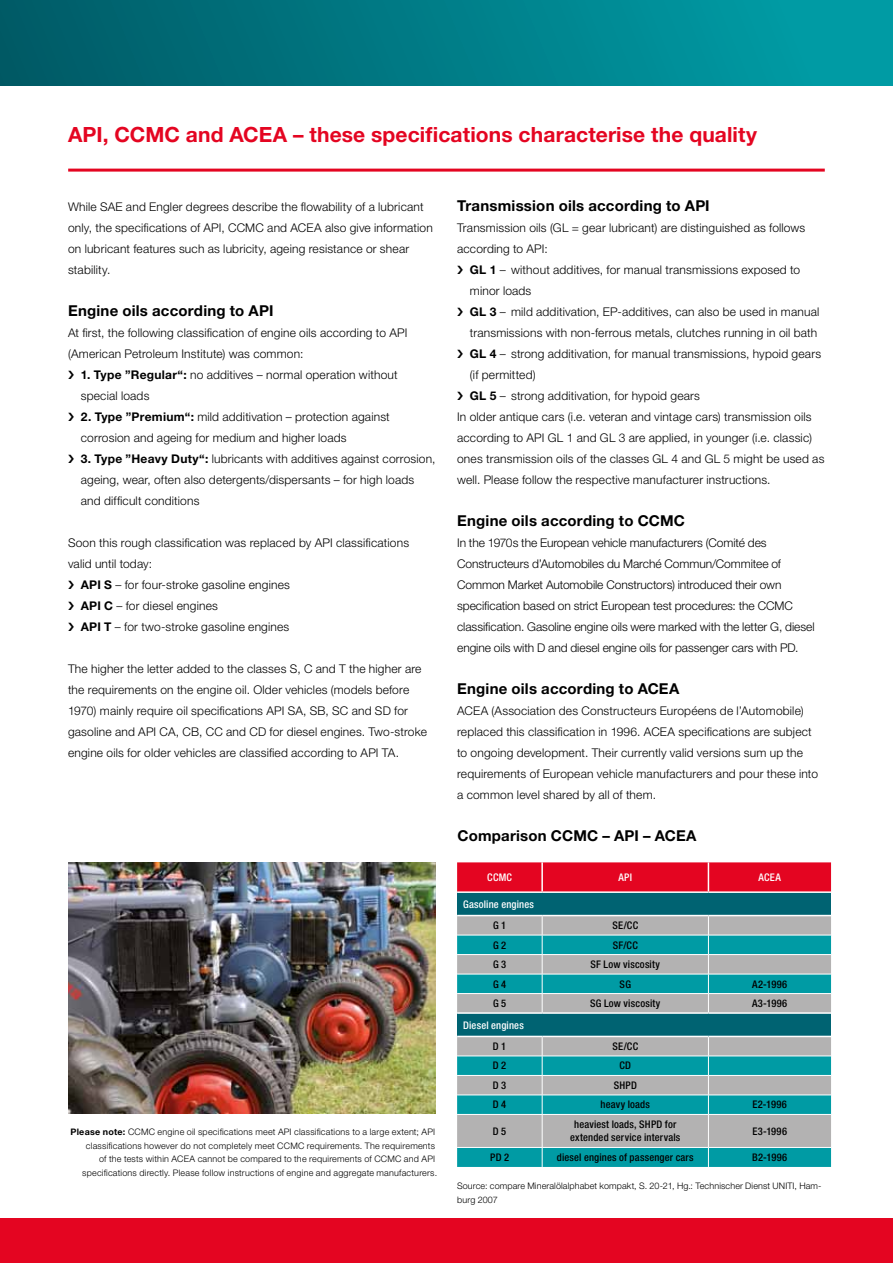
<style>
.page{position:relative;width:893px;height:1263px;background:#fff}
.page>*{position:absolute;margin:0;border:0;box-sizing:border-box;transform-origin:0 0}
.t1{font:700 21px "Helvetica Neue LT Pro";letter-spacing:.005em;color:#e40521}
.t2{font:700 15px "Helvetica Neue LT Pro";letter-spacing:.015em;color:#000}
.t3{font:300 12px/21px "Helvetica Neue LT Pro";letter-spacing:.015em;color:#000}
.t4{font:300 12px/21px "Helvetica Neue LT Pro";letter-spacing:-.005em;color:#000}
.t5{font:500 condensed 10.5px/13.5px "Helvetica Neue LT Pro";letter-spacing:.02em;color:#000;text-align:center}
.t6{font:500 condensed 10.5px "Helvetica Neue LT Pro";letter-spacing:.015em;color:#fff}
.t7{font:300 9px/13.5px "Helvetica Neue LT Pro";letter-spacing:.02em;color:#000;text-align:right}
.s1{font-weight:700}
</style>
<div class="page">
<div style="left:0;top:0;width:893px;height:85px;background:linear-gradient(to right,#005a65,#00a1aa)"></div>
<img style="left:68px;top:862px;width:368px;height:252px">
<hr style="left:68px;top:169px;width:757px;height:3px;background:#e40521">
<div style="left:0;top:1219px;width:893px;height:44px;background:#e40521"></div>
<div style="left:457px;top:892px;width:374px;height:23px;background:#006372"></div>
<div style="left:457px;top:1013px;width:374px;height:23px;background:#006372"></div>
<div style="left:457px;top:862px;width:374px;height:29px;background:#e40521"></div>
<hr style="left:457px;top:891px;width:85px;height:2px;background:#fff">
<hr style="left:542px;top:891px;width:166px;height:2px;background:#fff">
<hr style="left:708px;top:891px;width:123px;height:2px;background:#fff">
<hr style="left:457px;top:1012px;width:85px;height:2px;background:#fff">
<hr style="left:542px;top:1012px;width:166px;height:2px;background:#fff">
<hr style="left:708px;top:1012px;width:123px;height:2px;background:#fff">
<svg style="left:457px;top:916px;width:374px;height:96px;background:#72acb0"></svg>
<svg style="left:457px;top:1037px;width:374px;height:130px;background:#69abaf"></svg>
<hr style="left:541px;top:862px;width:2px;height:29px;background:#fff">
<img style="left:0;top:0;width:1px;height:481px">
<h1 class="t1" style="left:68px;top:121px;width:690px">API, CCMC and ACEA – these specifications characterise the quality</h1>
<p class="t3" style="left:68px;top:196px;width:366px">While SAE and Engler degrees describe the flowability of a lubricant only, the specifications of API, CCMC and ACEA also give information on lubricant features such as lubricity, ageing resistance or shear stability.</p>
<p class="t2" style="left:68px;top:301px;width:207px">Engine oils according to API</p>
<p class="t3" style="left:68px;top:322px;width:341px">At first, the following classification of engine oils according to API (American Petroleum Institute) was common:</p>
<p class="t3" style="left:81px;top:364px;width:318px"><span class="s1">1. Type ”Regular“:</span> no additives – normal operation without special loads</p>
<p class="t3" style="left:81px;top:406px;width:310px"><span class="s1">2. Type ”Premium“:</span> mild additivation – protection against corrosion and ageing for medium and higher loads</p>
<p class="t3" style="left:81px;top:448px;width:356px"><span class="s1">3. Type ”Heavy Duty“:</span> lubricants with additives against corrosion, ageing, wear, often also detergents/dispersants – for high loads and difficult conditions</p>
<p class="t3" style="left:68px;top:532px;width:343px">Soon this rough classification was replaced by API classifications</p>
<p class="t3" style="left:68px;top:553px;width:86px">valid until today:</p>
<p class="t3" style="left:81px;top:574px;width:211px"><span class="s1">API S</span> – for four-stroke gasoline engines</p>
<p class="t3" style="left:81px;top:595px;width:139px"><span class="s1">API C</span> – for diesel engines</p>
<p class="t3" style="left:81px;top:616px;width:210px"><span class="s1">API T</span> – for two-stroke gasoline engines</p>
<p class="t3" style="left:68px;top:658px;width:360px">The higher the letter added to the classes S, C and T the higher are the requirements on the engine oil. Older vehicles (models before 1970) mainly require oil specifications API SA, SB, SC and SD for gasoline and API CA, CB, CC and CD for diesel engines. Two-stroke engine oils for older vehicles are classified according to API TA.</p>
<p class="t7" style="left:70px;top:1125px;width:368px"><span class="s1">Please note:</span> CCMC engine oil specifications meet API classifications to a large extent; API classifications however do not completely meet CCMC requirements. The requirements<br>of the tests within ACEA cannot be compared to the requirements of CCMC and API specifications directly. Please follow instructions of engine and aggregate manufacturers.</p>
<p class="t2" style="left:457px;top:196px;width:254px">Transmission oils according to API</p>
<p class="t3" style="left:457px;top:217px;width:350px">Transmission oils (GL = gear lubricant) are distinguished as follows according to API:</p>
<p class="t3" style="left:470px;top:259px;width:332px"><span class="s1">GL 1</span> – without additives, for manual transmissions exposed to</p>
<p class="t3" style="left:470px;top:280px;width:63px">minor loads</p>
<p class="t3" style="left:470px;top:301px;width:351px"><span class="s1">GL 3</span> – mild additivation, EP-additives, can also be used in manual</p>
<p class="t3" style="left:470px;top:322px;width:349px">transmissions with non-ferrous metals, clutches running in oil bath</p>
<p class="t3" style="left:470px;top:343px;width:353px"><span class="s1">GL 4</span> – strong additivation, for manual transmissions, hypoid gears</p>
<p class="t3" style="left:470px;top:364px;width:67px">(if permitted)</p>
<p class="t3" style="left:470px;top:385px;width:232px"><span class="s1">GL 5</span> – strong additivation, for hypoid gears</p>
<p class="t3" style="left:457px;top:406px;width:356px">In older antique cars (i.e. veteran and vintage cars) transmission oils</p>
<p class="t3" style="left:457px;top:427px;width:356px">according to API GL 1 and GL 3 are applied, in younger (i.e. classic)</p>
<p class="t3" style="left:457px;top:448px;width:369px">ones transmission oils of the classes GL 4 and GL 5 might be used as</p>
<p class="t3" style="left:457px;top:469px;width:315px">well. Please follow the respective manufacturer instructions.</p>
<p class="t2" style="left:457px;top:511px;width:229px">Engine oils according to CCMC</p>
<p class="t4" style="left:457px;top:532px;width:359px">In the 1970s the European vehicle manufacturers (Comité des Constructeurs d’Automobiles du Marché Commun/Commitee of Common Market Automobile Constructors) introduced their own specification based on strict European test procedures: the CCMC classification. Gasoline engine oils were marked with the letter G, diesel engine oils with D and diesel engine oils for passenger cars with PD.</p>
<p class="t2" style="left:457px;top:679px;width:224px">Engine oils according to ACEA</p>
<p class="t3" style="left:457px;top:700px;width:362px">ACEA (Association des Constructeurs Européens de l’Automobile) replaced this classification in 1996. ACEA specifications are subject to ongoing development. Their currently valid versions sum up the requirements of European vehicle manufacturers and pour these into a common level shared by all of them.</p>
<p class="t2" style="left:457px;top:826px;width:240px">Comparison CCMC – API – ACEA</p>
<p class="t6" style="left:487px;top:871px;width:26px">CCMC</p>
<p class="t6" style="left:618px;top:871px;width:15px">API</p>
<p class="t6" style="left:758px;top:871px;width:24px">ACEA</p>
<p class="t6" style="left:463px;top:898px;width:72px">Gasoline engines</p>
<p class="t5" style="left:493px;top:918px;width:15px">G 1</p>
<p class="t5" style="left:612px;top:918px;width:27px">SE/CC</p>
<p class="t5" style="left:493px;top:938px;width:15px">G 2</p>
<p class="t5" style="left:613px;top:938px;width:27px">SF/CC</p>
<p class="t5" style="left:493px;top:957px;width:15px">G 3</p>
<p class="t5" style="left:591px;top:957px;width:71px">SF Low viscosity</p>
<p class="t5" style="left:493px;top:977px;width:15px">G 4</p>
<p class="t5" style="left:620px;top:977px;width:13px">SG</p>
<p class="t5" style="left:752px;top:977px;width:37px">A2-1996</p>
<p class="t5" style="left:493px;top:996px;width:15px">G 5</p>
<p class="t5" style="left:590px;top:996px;width:72px">SG Low viscosity</p>
<p class="t5" style="left:752px;top:996px;width:37px">A3-1996</p>
<p class="t6" style="left:463px;top:1018px;width:62px">Diesel engines</p>
<p class="t5" style="left:493px;top:1039px;width:15px">D 1</p>
<p class="t5" style="left:612px;top:1039px;width:27px">SE/CC</p>
<p class="t5" style="left:493px;top:1059px;width:15px">D 2</p>
<p class="t5" style="left:619px;top:1059px;width:13px">CD</p>
<p class="t5" style="left:493px;top:1078px;width:15px">D 3</p>
<p class="t5" style="left:614px;top:1078px;width:25px">SHPD</p>
<p class="t5" style="left:493px;top:1098px;width:15px">D 4</p>
<p class="t5" style="left:601px;top:1098px;width:51px">heavy loads</p>
<p class="t5" style="left:752px;top:1098px;width:36px">E2-1996</p>
<p class="t5" style="left:493px;top:1124px;width:15px">D 5</p>
<p class="t5" style="left:570px;top:1117px;width:112px">heaviest loads, SHPD for extended service intervals</p>
<p class="t5" style="left:752px;top:1124px;width:36px">E3-1996</p>
<p class="t5" style="left:490px;top:1150px;width:20px">PD 2</p>
<p class="t5" style="left:557px;top:1150px;width:138px">diesel engines of passenger cars</p>
<p class="t5" style="left:752px;top:1150px;width:37px">B2-1996</p>
<p class="t7" style="left:457px;top:1179px;width:366px;text-align:left">Source: compare Mineralölalphabet kompakt, S. 20-21, Hg.: Technischer Dienst UNITI, Ham&shy;burg 2007</p>
</div>
